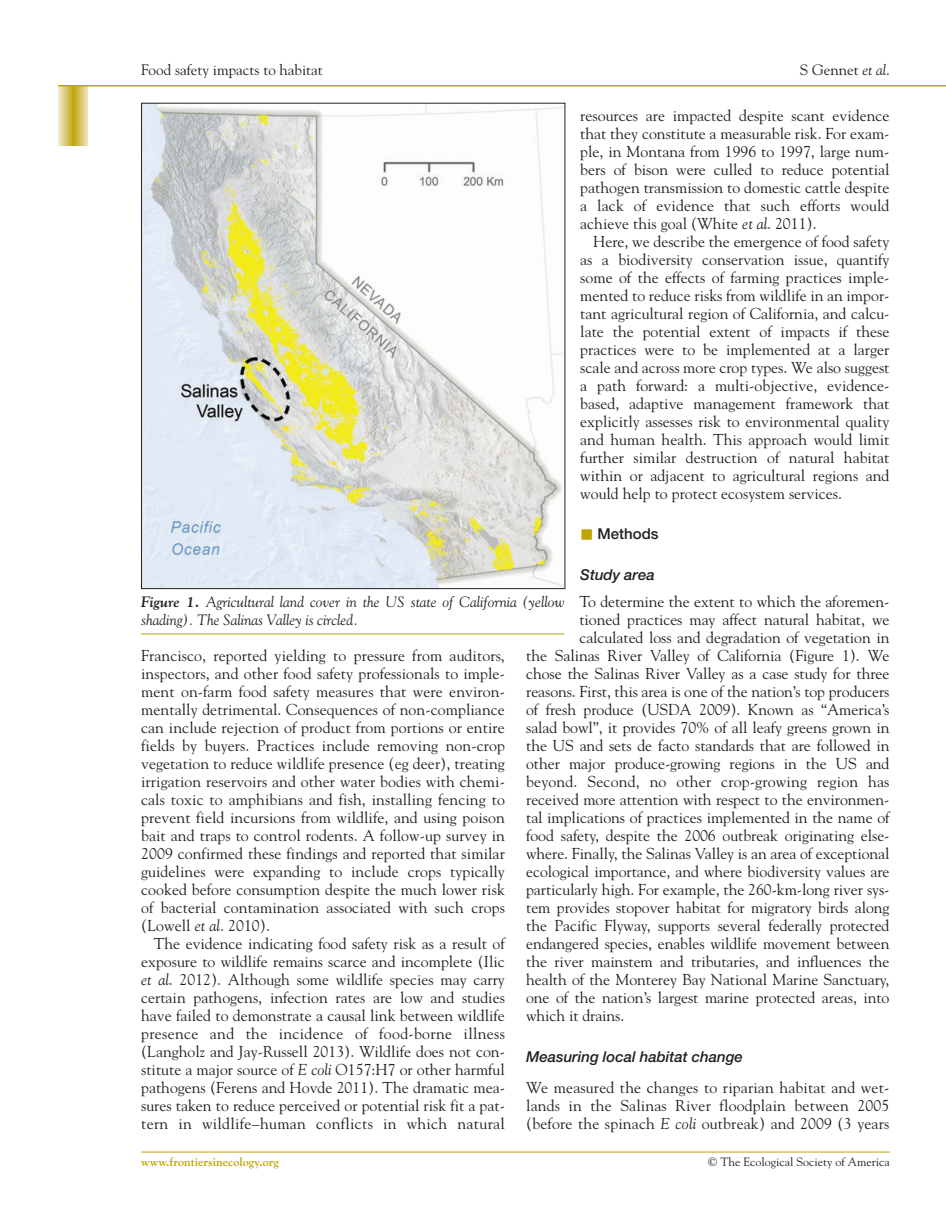
<style>
.page{position:relative;width:946px;height:1218px;background:#fff}
.page>*{position:absolute;margin:0;border:0;box-sizing:border-box;transform-origin:0 0}
.t1{font:15.75px/18px "Goudy";letter-spacing:-.005em;color:#231f20;text-align:justify}
.t2{font:italic 15px/18px "Goudy";color:#231f20}
.t3{font:15px "Goudy";color:#231f20}
.t4{font:italic 500 15px "Helvetica Neue";color:#231f20}
.t5{font:500 15px "Helvetica Neue";color:#231f20}
.t6{font:12px "Goudy";color:#231f20}
.t7{font:700 12px "Goudy";color:#bea502}
.s1{font-style:italic}
.s2{color:#bea502}
.s3{font-weight:700}
</style>
<div class="page">
<svg style="left:58px;top:87px;width:30px;height:58px;background:#d9c66e"></svg>
<hr style="left:58px;top:85px;width:887px;height:2px;background:#bea502">
<hr style="left:141px;top:1151px;width:748px;height:1px;background:#bea502">
<img style="left:143px;top:105px;width:420px;height:482px">
<hr style="left:141px;top:633px;width:423px;height:1px;background:#bea502">
<p class="t3" style="left:141px;top:64px;width:183px">Food safety impacts to habitat</p>
<p class="t3" style="left:799px;top:64px;width:91px">S Gennet <span class="s1">et al</span>.</p>
<p class="t1" style="left:580px;top:108px;width:311px">resources are impacted despite scant evidence that they constitute a measurable risk. For exam&shy;ple, in Montana from 1996 to 1997, large num&shy;bers of bison were culled to reduce potential pathogen transmission to domestic cattle despite a lack of evidence that such efforts would achieve this goal (White <span class="s1">et al</span>. 2011).</p>
<p class="t1" style="left:580px;top:234px;width:310px;text-indent:13px">Here, we describe the emergence of food safety as a biodiversity conservation issue, quantify some of the effects of farming practices imple&shy;mented to reduce risks from wildlife in an impor&shy;tant agricultural region of California, and calcu&shy;late the potential extent of impacts if these practices were to be implemented at a larger scale and across more crop types. We also suggest a path forward: a multi-objective, evidence&shy;based, adaptive management framework that explicitly assesses risk to environmental quality and human health. This approach would limit further similar destruction of natural habitat within or adjacent to agricultural regions and would help to protect ecosystem services.</p>
<p class="t5" style="left:580px;top:529px;width:80px"><span class="s2">■</span> Methods</p>
<p class="t4" style="left:580px;top:569px;width:76px">Study area</p>
<p class="t1" style="left:579px;top:594px;width:311px">To determine the extent to which the aforemen-</p>
<p class="t1" style="left:579px;top:612px;width:311px">tioned practices may affect natural habitat, we</p>
<p class="t1" style="left:579px;top:630px;width:311px">calculated loss and degradation of vegetation in</p>
<p class="t1" style="left:526px;top:648px;width:365px">the Salinas River Valley of California (Figure 1). We</p>
<p class="t1" style="left:526px;top:666px;width:365px">chose the Salinas River Valley as a case study for three</p>
<p class="t1" style="left:526px;top:684px;width:365px">reasons. First, this area is one of the nation’s top producers</p>
<p class="t1" style="left:526px;top:702px;width:365px">of fresh produce (USDA 2009). Known as “America’s</p>
<p class="t1" style="left:526px;top:720px;width:365px">salad bowl”, it provides 70% of all leafy greens grown in</p>
<p class="t1" style="left:526px;top:738px;width:365px">the US and sets de facto standards that are followed in</p>
<p class="t1" style="left:526px;top:756px;width:365px">other major produce-growing regions in the US and</p>
<p class="t1" style="left:526px;top:774px;width:365px">beyond. Second, no other crop-growing region has</p>
<p class="t1" style="left:526px;top:792px;width:365px">received more attention with respect to the environmen-</p>
<p class="t1" style="left:526px;top:810px;width:365px">tal implications of practices implemented in the name of</p>
<p class="t1" style="left:526px;top:828px;width:365px">food safety, despite the 2006 outbreak originating else-</p>
<p class="t1" style="left:526px;top:846px;width:365px">where. Finally, the Salinas Valley is an area of exceptional</p>
<p class="t1" style="left:526px;top:864px;width:365px">ecological importance, and where biodiversity values are</p>
<p class="t1" style="left:526px;top:882px;width:365px">particularly high. For example, the 260-km-long river sys-</p>
<p class="t1" style="left:526px;top:900px;width:365px">tem provides stopover habitat for migratory birds along</p>
<p class="t1" style="left:526px;top:918px;width:365px">the Pacific Flyway, supports several federally protected</p>
<p class="t1" style="left:526px;top:936px;width:365px">endangered species, enables wildlife movement between</p>
<p class="t1" style="left:526px;top:954px;width:365px">the river mainstem and tributaries, and influences the</p>
<p class="t1" style="left:526px;top:972px;width:365px">health of the Monterey Bay National Marine Sanctuary,</p>
<p class="t1" style="left:526px;top:990px;width:365px">one of the nation’s largest marine protected areas, into</p>
<p class="t1" style="left:526px;top:1008px;width:100px">which it drains.</p>
<p class="t4" style="left:526px;top:1051px;width:218px">Measuring local habitat change</p>
<p class="t1" style="left:526px;top:1080px;width:365px">We measured the changes to riparian habitat and wet&shy;lands in the Salinas River floodplain between 2005 (before the spinach <span class="s1">E coli</span> outbreak) and 2009 (3 years</p>
<p class="t2" style="left:141px;top:594px;width:425px"><span class="s3">Figure 1.</span> Agricultural land cover in the US state of California (yellow shading). The Salinas Valley is circled.</p>
<p class="t1" style="left:141px;top:648px;width:365px">Francisco, reported yielding to pressure from auditors, inspectors, and other food safety professionals to imple&shy;ment on-farm food safety measures that were environ&shy;mentally detrimental. Consequences of non-compliance can include rejection of product from portions or entire fields by buyers. Practices include removing non-crop vegetation to reduce wildlife presence (eg deer), treating irrigation reservoirs and other water bodies with chemi&shy;cals toxic to amphibians and fish, installing fencing to prevent field incursions from wildlife, and using poison bait and traps to control rodents. A follow-up survey in 2009 confirmed these findings and reported that similar guidelines were expanding to include crops typically cooked before consumption despite the much lower risk of bacterial contamination associated with such crops (Lowell <span class="s1">et al</span>. 2010).</p>
<p class="t1" style="left:141px;top:936px;width:365px;text-indent:13px">The evidence indicating food safety risk as a result of exposure to wildlife remains scarce and incomplete (Ilic <span class="s1">et al</span>. 2012). Although some wildlife species may carry certain pathogens, infection rates are low and studies have failed to demonstrate a causal link between wildlife presence and the incidence of food-borne illness (Langholz and Jay-Russell 2013). Wildlife does not con&shy;stitute a major source of <span class="s1">E coli</span> O157:H7 or other harmful pathogens (Ferens and Hovde 2011). The dramatic mea&shy;sures taken to reduce perceived or potential risk fit a pat&shy;tern in wildlife–human conflicts in which natural</p>
<p class="t7" style="left:141px;top:1157px;width:139px">www.frontiersinecology.org</p>
<p class="t6" style="left:708px;top:1157px;width:183px">© The Ecological Society of America</p>
</div>
